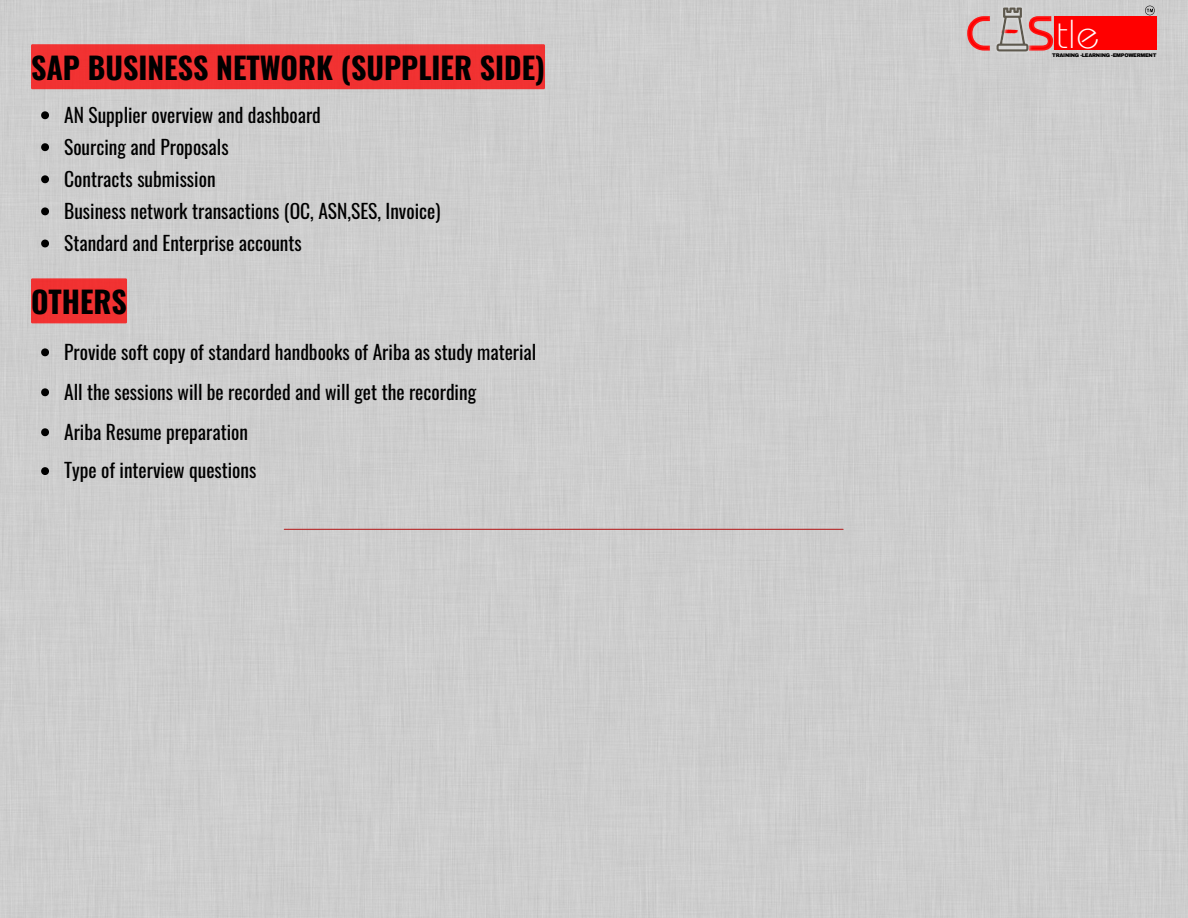
<style>
.page{position:relative;width:1188px;height:918px;background:#cecece}
.page>*{position:absolute;margin:0;border:0;box-sizing:border-box;transform-origin:0 0}
.t1{font:300 40.2px "Bauhaus Pro";color:#fff}
.t2{font:700 30px "Oswald";color:#000}
.t3{font:19.5px "Oswald";color:#000}
.t4{font:900 5.25px "Archivo";letter-spacing:-.05em;color:#000}
.s1{font-size:44.4px;color:rgb(0 0 0/0)}
</style>
<div class="page">
<div style="left:1054px;top:17px;width:103px;height:33px;background:#f00"></div>
<svg style="left:965px;top:14px;width:26px;height:38px"></svg>
<svg style="left:1033px;top:14px;width:23px;height:39px"></svg>
<img style="left:991px;top:0;width:42px;height:59px">
<svg style="left:1145px;top:6px;width:10px;height:9px"></svg>
<svg style="left:41px;top:111px;width:8px;height:8px"></svg>
<svg style="left:41px;top:143px;width:8px;height:8px"></svg>
<svg style="left:41px;top:175px;width:8px;height:8px"></svg>
<svg style="left:41px;top:207px;width:8px;height:8px"></svg>
<div style="left:31px;top:44px;width:514px;height:45px;background:#f13232"></div>
<hr style="left:284px;top:529px;width:559px;height:1px;background:#b62929">
<svg style="left:41px;top:240px;width:8px;height:7px"></svg>
<div style="left:31px;top:278px;width:96px;height:45px;background:#f13232"></div>
<svg style="left:41px;top:348px;width:8px;height:8px"></svg>
<svg style="left:41px;top:388px;width:8px;height:8px"></svg>
<svg style="left:41px;top:428px;width:8px;height:8px"></svg>
<svg style="left:41px;top:467px;width:8px;height:8px"></svg>
<h3 class="t2" style="left:31px;top:44px;width:515px">SAP BUSINESS NETWORK (SUPPLIER SIDE)</h3>
<p class="t3" style="left:64px;top:99px;width:258px">AN Supplier overview and dashboard</p>
<p class="t3" style="left:64px;top:131px;width:166px">Sourcing and Proposals</p>
<p class="t3" style="left:64px;top:163px;width:153px">Contracts submission</p>
<p class="t3" style="left:64px;top:195px;width:378px">Business network transactions (OC, ASN,SES, Invoice)</p>
<p class="t3" style="left:64px;top:228px;width:239px">Standard and Enterprise accounts</p>
<p class="t2" style="left:31px;top:279px;width:98px">OTHERS</p>
<p class="t3" style="left:64px;top:336px;width:474px">Provide soft copy of standard handbooks of Ariba as study material</p>
<p class="t3" style="left:64px;top:376px;width:414px">All the sessions will be recorded and will get the recording</p>
<p class="t3" style="left:64px;top:416px;width:185px">Ariba Resume preparation</p>
<h1 class="t3" style="left:64px;top:455px;width:194px">Type of interview questions</h1>
<h3 class="t1" style="left:967px;top:20px;width:133px"><span class="s1">C S</span>tle</h3>
<p class="t4" style="left:1052px;top:53px;width:106px">TRAINING -LEARNING -EMPOWERMENT</p>
</div>
